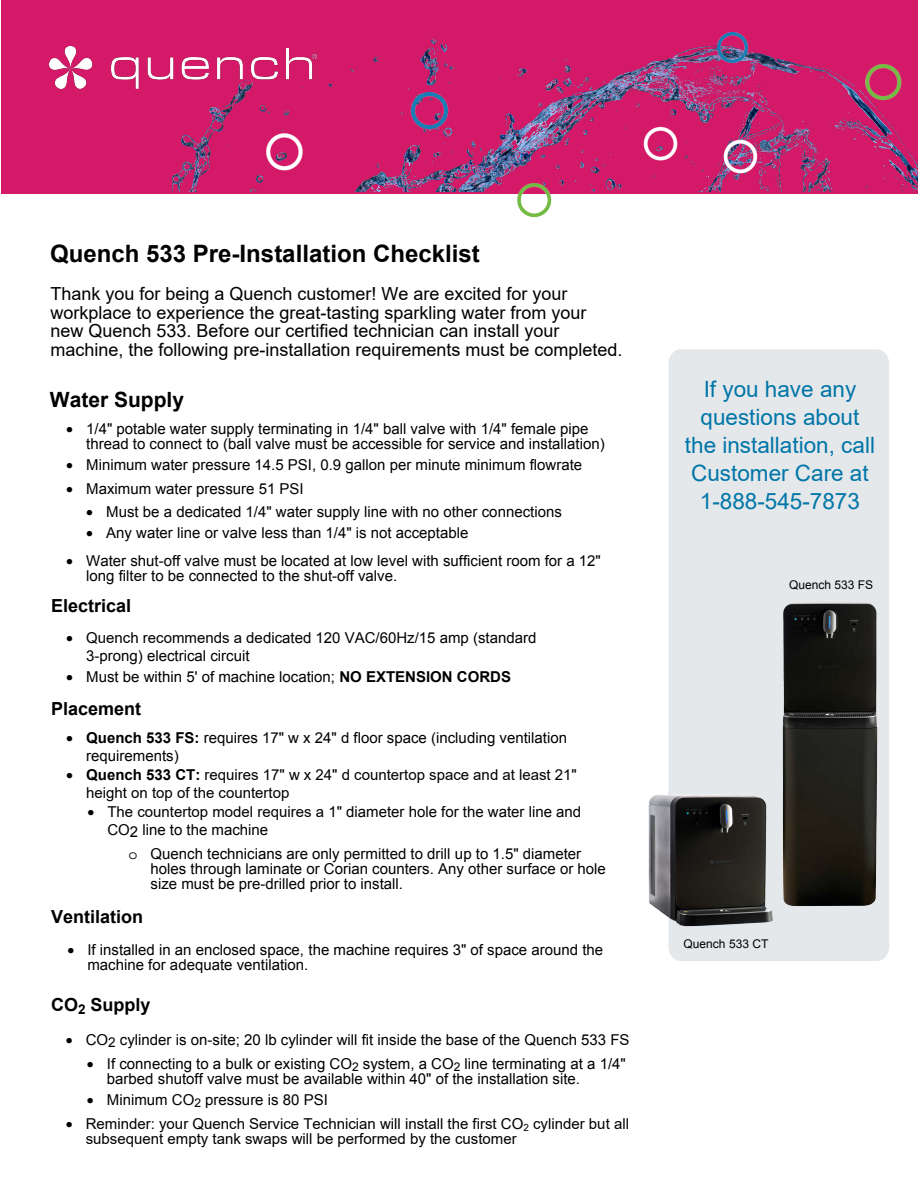
<style>
.page{position:relative;width:918px;height:1188px;background:#fff}
.page>*{position:absolute;margin:0;border:0;box-sizing:border-box;transform-origin:0 0}
.t1{font:700 24px "Arial";color:#000}
.t2{font:22.5px/28.2px "Arial";color:#0075a8;text-align:center}
.t3{font:700 21px "Arial";color:#000}
.t4{font:18px/18.6px "Arial";color:#000}
.t5{font:700 18px "Arial";color:#000}
.t6{font:15px/15px "Arial";color:#000}
.t7{font:12px "Arial";color:#000}
.s1{font-style:inherit}
.s2{font-weight:700}
.s3{font-family:"Courier Std"}
</style>
<div class="page">
<div style="left:1px;top:0;width:917px;height:194px;background:#d41968"></div>
<img style="left:171px;top:32px;width:746px;height:160px">
<div style="left:668px;top:349px;width:221px;height:612px;background:#e5e8ea"></div>
<img style="left:49px;top:47px;width:268px;height:42px">
<img style="left:397px;top:92px;width:60px;height:43px">
<img style="left:705px;top:33px;width:50px;height:35px">
<img style="left:511px;top:184px;width:51px;height:34px">
<img style="left:261px;top:128px;width:51px;height:44px">
<img style="left:859px;top:65px;width:54px;height:41px">
<img style="left:628px;top:117px;width:57px;height:52px">
<img style="left:724px;top:130px;width:41px;height:53px">
<img style="left:648px;top:595px;width:236px;height:337px">
<h1 class="t1" style="left:50px;top:236px;width:431px">Quench 533 Pre-Installation Checklist</h1>
<p class="t4" style="left:50px;top:284px;width:574px">Thank you for being a Quench customer! We are excited for your workplace to experience the great-tasting sparkling water from your new Quench 533. Before our certified technician can install your machine, the following pre-installation requirements must be completed.</p>
<h3 class="t3" style="left:50px;top:386px;width:136px">Water Supply</h3>
<p class="t6" style="left:86px;top:422px;width:520px;text-indent:-20px">• <span class="s1">1/4</span>" potable water supply terminating in <span class="s1">1/4</span>" ball valve with <span class="s1">1/4</span>" female pipe thread to connect to (ball valve must be accessible for service and installation)</p>
<p class="t6" style="left:66px;top:458px;width:517px">• Minimum water pressure 14.5 PSI, 0.9 gallon per minute minimum flowrate</p>
<p class="t6" style="left:66px;top:482px;width:239px">• Maximum water pressure 51 PSI</p>
<p class="t6" style="left:86px;top:504px;width:477px">• Must be a dedicated <span class="s1">1/4</span>" water supply line with no other connections</p>
<p class="t6" style="left:86px;top:525px;width:384px">• Any water line or valve less than <span class="s1">1/4</span>" is not acceptable</p>
<p class="t6" style="left:86px;top:553px;width:516px;text-indent:-20px">• Water shut-off valve must be located at low level with sufficient room for a 12" long filter to be connected to the shut-off valve.</p>
<p class="t5" style="left:51px;top:593px;width:82px">Electrical</p>
<p class="t6" style="left:86px;top:629px;width:452px;line-height:18px;text-indent:-20px">• Quench recommends a dedicated 120 VAC/60Hz/15 amp (standard<br>3-prong) electrical circuit</p>
<p class="t6" style="left:66px;top:669px;width:446px">• Must be within 5' of machine location; <span class="s2">NO EXTENSION CORDS</span></p>
<p class="t5" style="left:51px;top:697px;width:92px">Placement</p>
<p class="t6" style="left:86px;top:729px;width:482px;line-height:18px;text-indent:-20px">• <span class="s2">Quench 533 FS:</span> requires <span class="s1">17</span>" <span class="s1">w</span> x 2<span class="s1">4</span>" <span class="s1">d</span> floor space (including ventilation requirements)</p>
<p class="t6" style="left:86px;top:765px;width:492px;line-height:18px;text-indent:-20px">• <span class="s2">Quench 533 CT:</span> requires 17" w x 24" d countertop space and at least 21" height on top of the countertop</p>
<p class="t6" style="left:107px;top:802px;width:475px;line-height:18px;text-indent:-20px">• The countertop model requires a 1" diameter hole for the water line and<br>CO2 line to the machine</p>
<p class="t6" style="left:151px;top:846px;width:457px;text-indent:-22px"><span class="s3">o</span> Quench technicians are only permitted to drill up to 1.5" diameter holes through laminate or Corian counters. Any other surface or hole size must be pre-drilled prior to install.</p>
<p class="t5" style="left:51px;top:904px;width:94px">Ventilation</p>
<p class="t6" style="left:87px;top:943px;width:517px;text-indent:-20px">• If installed in an enclosed space, the machine requires <span class="s1">3</span>" of space around the machine for adequate ventilation.</p>
<p class="t5" style="left:51px;top:992px;width:101px">CO<sub>2</sub> Supply</p>
<p class="t6" style="left:66px;top:1032px;width:565px">• CO<sub>2</sub> cylinder is on-site; 20 lb cylinder will fit inside the base of the Quench 533 FS</p>
<p class="t6" style="left:107px;top:1056px;width:520px;text-indent:-20px">• If connecting to a bulk or existing CO<sub>2</sub> system, a CO<sub>2</sub> line terminating at a <span class="s1">1/4</span>" barbed shutoff valve must be available within 40" of the installation site.</p>
<p class="t6" style="left:87px;top:1092px;width:242px">• Minimum CO<sub>2</sub> pressure is 80 PSI</p>
<p class="t6" style="left:86px;top:1116px;width:545px;text-indent:-20px">• Reminder: your Quench Service Technician will install the first CO<sub>2</sub> cylinder but all subsequent empty tank swaps will be performed by the customer</p>
<p class="t2" style="left:685px;top:375px;width:192px">If you have any questions about the installation, call<br>Customer Care at<br>1-888-545-7873</p>
<p class="t7" style="left:789px;top:577px;width:86px">Quench 533 FS</p>
<p class="t7" style="left:684px;top:936px;width:86px">Quench 533 CT</p>
</div>
